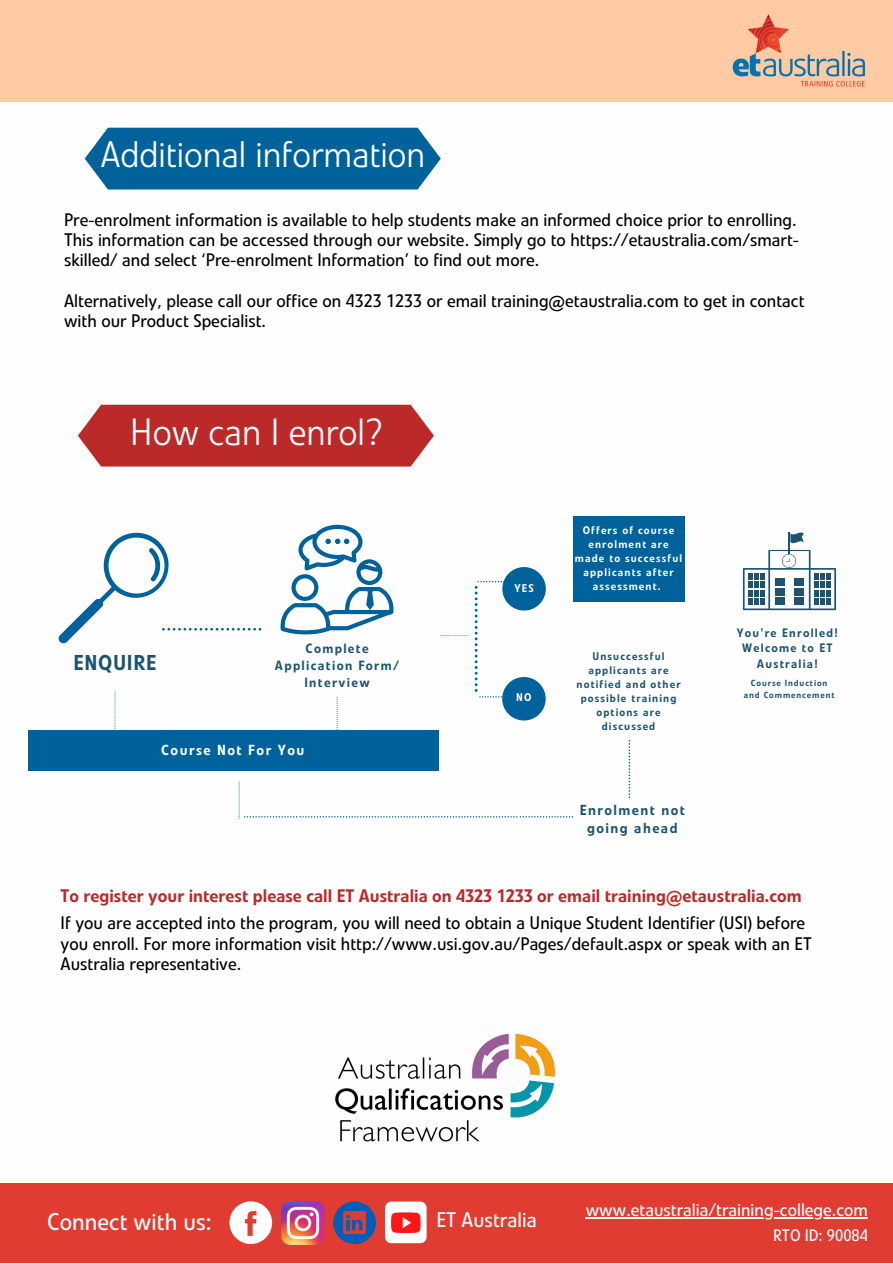
<style>
.page{position:relative;width:893px;height:1264px;background:#fff}
.page>*{position:absolute;margin:0;border:0;box-sizing:border-box;transform-origin:0 0}
.t1{font:300 37.5px "Linotype Veto";color:#fff}
.t2{font:300 36.6px "Linotype Veto";color:#fff}
.t3{font:24px "Linotype Veto";color:#fff}
.t4{font:500 21.3px "Linotype Veto";letter-spacing:.03em;color:#1c536f}
.t5{font:21px "Linotype Veto";color:#fff}
.t6{font:18px/20.2px "Linotype Veto";color:#000}
.t7{font:500 18px "Linotype Veto";color:#bb2929}
.t8{font:18px "Linotype Veto";color:#fff}
.t9{font:16.5px "Linotype Veto";color:#fff}
.t10{font:500 14.4px/18.9px "Linotype Veto";letter-spacing:.1em;color:#1c536f;text-align:center}
.t11{font:500 14.4px "Linotype Veto";letter-spacing:.1em;color:#fff}
.t12{font:500 13.2px/17.2px "Linotype Veto";letter-spacing:.1em;color:#1c536f;text-align:center}
.t13{font:500 12.15px/15.8px "Linotype Veto";letter-spacing:.1em;color:#1c536f;text-align:center}
.t14{font:500 11.1px "Linotype Veto";color:#fff}
.t15{font:500 10.95px/14px "Linotype Veto";letter-spacing:.1em;color:#1c536f;text-align:center}
.t16{font:500 10.95px/14px "Linotype Veto";letter-spacing:.1em;color:#fff;text-align:center}
.t17{font:500 8.85px "Linotype Veto";letter-spacing:.1em;color:#1c536f}
</style>
<div class="page">
<div style="left:0;top:0;width:892px;height:101px;background:#ffcba4"></div>
<img style="left:732px;top:14px;width:133px;height:73px">
<div style="left:78px;top:405px;width:356px;height:61px;background:#bb2929"></div>
<img style="left:335px;top:1033px;width:221px;height:109px">
<div style="left:85px;top:128px;width:356px;height:61px;background:#00629b"></div>
<svg style="left:742px;top:532px;width:93px;height:78px"></svg>
<svg style="left:440px;top:635px;width:28px;height:1px"></svg>
<div style="left:28px;top:730px;width:410px;height:41px;background:#00629b"></div>
<div style="left:573px;top:516px;width:111px;height:85px;background:#00629b"></div>
<svg style="left:59px;top:533px;width:202px;height:110px"></svg>
<svg style="left:114px;top:691px;width:1px;height:37px"></svg>
<svg style="left:280px;top:525px;width:114px;height:109px"></svg>
<svg style="left:336px;top:696px;width:1px;height:34px"></svg>
<svg style="left:628px;top:740px;width:2px;height:58px"></svg>
<svg style="left:239px;top:781px;width:334px;height:37px"></svg>
<svg style="left:474px;top:567px;width:71px;height:153px"></svg>
<div style="left:0;top:1182px;width:892px;height:80px;background:#e03c31"></div>
<svg style="left:229px;top:1201px;width:43px;height:42px"></svg>
<svg style="left:333px;top:1201px;width:43px;height:42px"></svg>
<img style="left:281px;top:1201px;width:43px;height:42px">
<div style="left:385px;top:1201px;width:41px;height:42px;background:#fff;border-radius:6px"></div>
<svg style="left:391px;top:1212px;width:29px;height:20px"></svg>
<hr style="left:585px;top:1217px;width:283px;height:1px;background:#fff">
<h2 class="t2" style="left:101px;top:140px;width:326px">Additional information</h2>
<p class="t6" style="left:64px;top:211px;width:736px">Pre-enrolment information is available to help students make an informed choice prior to enrolling.<br>This information can be accessed through our website. Simply go to https://etaustralia.com/smart&shy;skilled/ and select ‘Pre-enrolment Information’ to find out more.</p>
<p class="t6" style="left:64px;top:292px;width:742px">Alternatively, please call our office on 4323 1233 or email training@etaustralia.com to get in contact with our Product Specialist.</p>
<h1 class="t1" style="left:130px;top:416px;width:253px">How can I enrol?</h1>
<p class="t14" style="left:514px;top:583px;width:21px">YES</p>
<p class="t16" style="left:575px;top:524px;width:109px">Offers of course enrolment are made to successful applicants after assessment.</p>
<p class="t13" style="left:736px;top:625px;width:102px">You're Enrolled!<br>Welcome to ET</p>
<p class="t12" style="left:275px;top:640px;width:126px">Complete<br>Application Form/<br>Interview</p>
<p class="t15" style="left:576px;top:650px;width:105px">Unsuccessful applicants are notified and other possible training options are discussed</p>
<p class="t4" style="left:74px;top:654px;width:84px">ENQUIRE</p>
<p class="t13" style="left:756px;top:657px;width:62px">Australia!</p>
<p class="t17" style="left:750px;top:679px;width:78px">Course Induction</p>
<p class="t14" style="left:516px;top:693px;width:17px">NO</p>
<p class="t17" style="left:743px;top:691px;width:92px">and Commencement</p>
<p class="t11" style="left:161px;top:744px;width:145px">Course Not For You</p>
<p class="t10" style="left:579px;top:801px;width:107px">Enrolment not going ahead</p>
<p class="t7" style="left:61px;top:888px;width:742px">To register your interest please call ET Australia on 4323 1233 or email training@etaustralia.com</p>
<p class="t6" style="left:61px;top:914px;width:752px">If you are accepted into the program, you will need to obtain a Unique Student Identifier (USI) before you enroll. For more information visit http://www.usi.gov.au/Pages/default.aspx or speak with an ET<br>Australia representative.</p>
<h3 class="t3" style="left:47px;top:1211px;width:166px">Connect with us:</h3>
<p class="t5" style="left:436px;top:1211px;width:102px">ET Australia</p>
<p class="t8" style="left:585px;top:1202px;width:284px">www.etaustralia/training-college.com</p>
<p class="t9" style="left:773px;top:1228px;width:96px">RTO ID: 90084</p>
</div>
